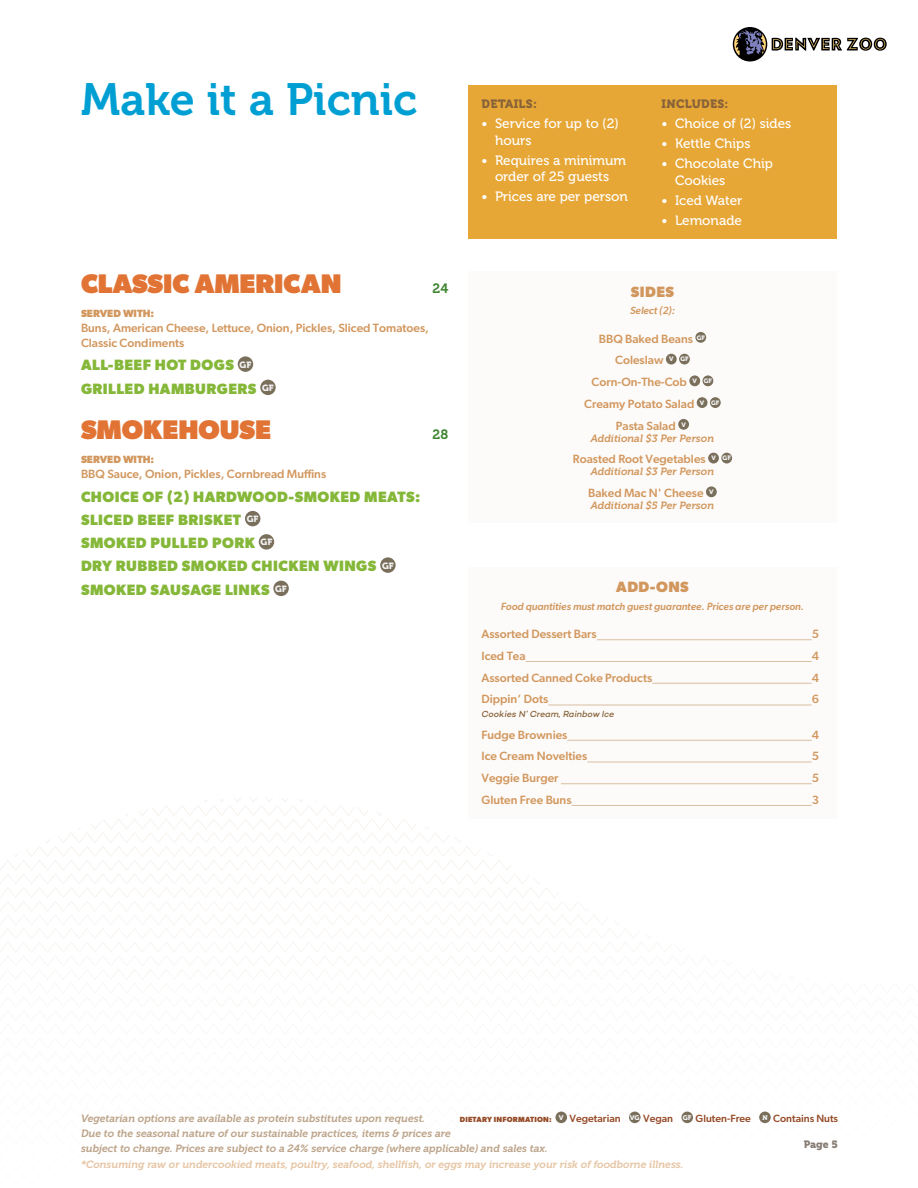
<style>
.page{position:relative;width:918px;height:1188px;background:#fff}
.page>*{position:absolute;margin:0;border:0;box-sizing:border-box;transform-origin:0 0}
.t1{font:45px "Museo 700";color:#009fd3}
.Category_Name{font:800 27px "Gibson";color:#e17434}
.Menu_Item{font:700 15px "Gibson";letter-spacing:.03em;color:#85b739}
.Add-ons{font:700 15px "Gibson";letter-spacing:.03em;color:#d2975e}
.t2{font:13.5px/16.5px "Museo 500";color:#fff}
.Category_Name-2{font:13.5px "Museo 700";color:#3d842f}
.Text_Small{font:500 12px "Gibson";color:#d2975e}
.Text_-_Small{font:500 12px/15px "Gibson";color:#d2975e}
.Details_Includes{font:12px "Museo 900";letter-spacing:.025em;color:#886239}
.t3{font:italic 10.5px/15px "Museo 700";color:#bca388}
.t4{font:italic 10.5px "Museo 700";color:#e6c5a4}
.Subtext{font:italic 500 10.5px "Gibson";color:#d2975e}
.t5{font:500 10.5px "Gibson";color:#964b28}
.Text_Small-2{font:italic 10.5px "Museo 700";color:#d2975e}
.Served_With_Choice_of{font:700 10.5px "Gibson";color:#d2975e}
.t6{font:10.5px "Museo 900";color:#867c73}
.Text_Small-3{font:italic 500 9px "Campton";letter-spacing:-.01em;color:#886239}
.t7{font:9px "Museo 900";letter-spacing:-.005em;color:#f3f4f6}
.t8{font:6.3px "Museo 900";letter-spacing:-.005em;color:#f3f4f6}
.s1{font-weight:700;font-size:7.5px}
</style>
<div class="page">
<svg style="left:733px;top:27px;width:34px;height:35px"></svg>
<svg style="left:734px;top:30px;width:32px;height:26px"></svg>
<svg style="left:772px;top:38px;width:115px;height:13px"></svg>
<svg style="left:0;top:797px;width:848px;height:327px"></svg>
<div style="left:555px;top:1112px;width:12px;height:11px;background:#7a6f5b;border-radius:50%"></div>
<div style="left:629px;top:1112px;width:12px;height:11px;background:#7a6f5b;border-radius:50%"></div>
<div style="left:681px;top:1112px;width:12px;height:11px;background:#7a6f5b;border-radius:50%"></div>
<div style="left:759px;top:1112px;width:12px;height:11px;background:#7a6f5b;border-radius:50%"></div>
<div style="left:468px;top:86px;width:369px;height:153px;background:#e7a736"></div>
<div style="left:238px;top:356px;width:15px;height:16px;background:#7a6f5b;border-radius:50%"></div>
<div style="left:260px;top:380px;width:16px;height:15px;background:#7a6f5b;border-radius:50%"></div>
<div style="left:245px;top:511px;width:15px;height:15px;background:#7a6f5b;border-radius:50%"></div>
<div style="left:259px;top:534px;width:15px;height:16px;background:#7a6f5b;border-radius:50%"></div>
<div style="left:380px;top:557px;width:16px;height:16px;background:#7a6f5b;border-radius:50%"></div>
<div style="left:273px;top:581px;width:16px;height:15px;background:#7a6f5b;border-radius:50%"></div>
<div style="left:468px;top:272px;width:369px;height:251px;background:#fcfbf9"></div>
<div style="left:695px;top:332px;width:11px;height:11px;background:#7a6f5b;border-radius:50%"></div>
<div style="left:666px;top:354px;width:11px;height:10px;background:#7a6f5b;border-radius:50%"></div>
<div style="left:679px;top:354px;width:11px;height:10px;background:#7a6f5b;border-radius:50%"></div>
<div style="left:689px;top:375px;width:11px;height:11px;background:#7a6f5b;border-radius:50%"></div>
<div style="left:703px;top:375px;width:10px;height:11px;background:#7a6f5b;border-radius:50%"></div>
<div style="left:697px;top:397px;width:11px;height:11px;background:#7a6f5b;border-radius:50%"></div>
<div style="left:710px;top:397px;width:11px;height:11px;background:#7a6f5b;border-radius:50%"></div>
<div style="left:678px;top:419px;width:11px;height:11px;background:#7a6f5b;border-radius:50%"></div>
<div style="left:708px;top:453px;width:11px;height:10px;background:#7a6f5b;border-radius:50%"></div>
<div style="left:721px;top:453px;width:11px;height:10px;background:#7a6f5b;border-radius:50%"></div>
<div style="left:706px;top:486px;width:11px;height:11px;background:#7a6f5b;border-radius:50%"></div>
<div style="left:468px;top:567px;width:369px;height:251px;background:#fcfbf9"></div>
<hr style="left:597px;top:639px;width:215px;height:1px;background:#d9bfa3">
<hr style="left:526px;top:661px;width:286px;height:1px;background:#d9bfa3">
<hr style="left:652px;top:683px;width:160px;height:1px;background:#d9bfa3">
<hr style="left:548px;top:705px;width:264px;height:1px;background:#d9bfa3">
<hr style="left:567px;top:740px;width:245px;height:1px;background:#d9bfa3">
<hr style="left:587px;top:762px;width:225px;height:1px;background:#d9bfa3">
<hr style="left:561px;top:783px;width:251px;height:1px;background:#d9bfa3">
<hr style="left:572px;top:805px;width:240px;height:1px;background:#d9bfa3">
<h1 class="t1" style="left:81px;top:74px;width:338px">Make it a Picnic</h1>
<p class="Category_Name" style="left:81px;top:268px;width:262px">CLASSIC AMERICAN</p>
<p class="Category_Name-2" style="left:433px;top:281px;width:17px">24</p>
<p class="Served_With_Choice_of" style="left:81px;top:307px;width:75px">SERVED WITH:</p>
<p class="Text_-_Small" style="left:81px;top:320px;width:350px">Buns, American Cheese, Lettuce, Onion, Pickles, Sliced Tomatoes,<br>Classic Condiments</p>
<p class="Menu_Item" style="left:81px;top:356px;width:154px">ALL-BEEF HOT DOGS</p>
<p class="t7" style="left:240px;top:359px;width:13px">GF</p>
<p class="Menu_Item" style="left:81px;top:379px;width:177px">GRILLED HAMBURGERS</p>
<p class="t7" style="left:262px;top:382px;width:13px">GF</p>
<p class="Category_Name" style="left:81px;top:414px;width:192px">SMOKEHOUSE</p>
<p class="Category_Name-2" style="left:432px;top:427px;width:18px">28</p>
<p class="Served_With_Choice_of" style="left:81px;top:453px;width:75px">SERVED WITH:</p>
<p class="Text_-_Small" style="left:81px;top:466px;width:247px">BBQ Sauce, Onion, Pickles, Cornbread Muffins</p>
<p class="Menu_Item" style="left:81px;top:487px;width:341px">CHOICE OF (2) HARDWOOD-SMOKED MEATS:</p>
<p class="Menu_Item" style="left:81px;top:511px;width:162px">SLICED BEEF BRISKET</p>
<p class="t7" style="left:247px;top:514px;width:13px">GF</p>
<p class="Menu_Item" style="left:81px;top:534px;width:175px">SMOKED PULLED PORK</p>
<p class="t7" style="left:261px;top:537px;width:13px">GF</p>
<p class="Menu_Item" style="left:81px;top:557px;width:297px">DRY RUBBED SMOKED CHICKEN WINGS</p>
<p class="t7" style="left:382px;top:560px;width:13px">GF</p>
<p class="Menu_Item" style="left:81px;top:580px;width:190px">SMOKED SAUSAGE LINKS</p>
<p class="t7" style="left:275px;top:583px;width:13px">GF</p>
<p class="Details_Includes" style="left:482px;top:97px;width:57px">DETAILS:</p>
<p class="t2" style="left:495px;top:115px;width:125px;text-indent:-14px">• Service for up to (2) hours</p>
<p class="t2" style="left:482px;top:152px;width:146px;text-align:center">• Requires a minimum order of 25 guests</p>
<p class="t2" style="left:482px;top:188px;width:148px">• Prices are per person</p>
<p class="Details_Includes" style="left:662px;top:97px;width:69px">INCLUDES:</p>
<p class="t2" style="left:662px;top:115px;width:131px">• Choice of (2) sides</p>
<p class="t2" style="left:662px;top:135px;width:91px">• Kettle Chips</p>
<p class="t2" style="left:675px;top:155px;width:99px;text-indent:-14px">• Chocolate Chip<br>Cookies</p>
<p class="t2" style="left:662px;top:192px;width:82px">• Iced Water</p>
<p class="t2" style="left:662px;top:212px;width:82px">• Lemonade</p>
<p class="Add-ons" style="left:631px;top:283px;width:45px">SIDES</p>
<p class="Subtext" style="left:630px;top:304px;width:46px">Select (2):</p>
<p class="Text_Small" style="left:599px;top:331px;width:96px">BBQ Baked Beans</p>
<p class="t8" style="left:697px;top:334px;width:10px">GF</p>
<p class="Text_Small" style="left:615px;top:353px;width:50px">Coleslaw</p>
<p class="t8" style="left:669px;top:356px;width:6px">V</p>
<p class="t8" style="left:680px;top:356px;width:10px">GF</p>
<p class="Text_Small" style="left:592px;top:375px;width:97px">Corn-On-The-Cob</p>
<p class="t8" style="left:693px;top:377px;width:6px">V</p>
<p class="t8" style="left:704px;top:377px;width:10px">GF</p>
<p class="Text_Small" style="left:584px;top:397px;width:112px">Creamy Potato Salad</p>
<p class="t8" style="left:700px;top:399px;width:6px">V</p>
<p class="t8" style="left:711px;top:399px;width:10px">GF</p>
<p class="Text_Small" style="left:616px;top:418px;width:61px">Pasta Salad</p>
<p class="t8" style="left:681px;top:421px;width:6px">V</p>
<p class="Text_Small-2" style="left:591px;top:432px;width:125px">Additional $3 Per Person</p>
<p class="Text_Small" style="left:573px;top:452px;width:134px">Roasted Root Vegetables</p>
<p class="t8" style="left:711px;top:455px;width:6px">V</p>
<p class="t8" style="left:723px;top:455px;width:10px">GF</p>
<p class="Text_Small-2" style="left:591px;top:466px;width:125px">Additional $3 Per Person</p>
<p class="Text_Small" style="left:588px;top:486px;width:117px">Baked Mac N' Cheese</p>
<p class="t8" style="left:709px;top:488px;width:6px">V</p>
<p class="Text_Small-2" style="left:591px;top:500px;width:125px">Additional $5 Per Person</p>
<p class="Add-ons" style="left:616px;top:578px;width:74px">ADD-ONS</p>
<p class="Subtext" style="left:501px;top:600px;width:305px">Food quantities must match guest guarantee. Prices are per person.</p>
<p class="Text_Small" style="left:482px;top:627px;width:117px">Assorted Dessert Bars</p>
<p class="Text_Small" style="left:812px;top:627px;width:9px">5</p>
<p class="Text_Small" style="left:482px;top:649px;width:46px">Iced Tea</p>
<p class="Text_Small" style="left:812px;top:649px;width:9px">4</p>
<p class="Text_Small" style="left:482px;top:670px;width:172px">Assorted Canned Coke Products</p>
<p class="Text_Small" style="left:812px;top:670px;width:9px">4</p>
<p class="Text_Small" style="left:482px;top:692px;width:68px">Dippin’ Dots</p>
<p class="Text_Small" style="left:812px;top:692px;width:9px">6</p>
<p class="Text_Small-3" style="left:482px;top:708px;width:134px">Cookies N’ Cream, Rainbow Ice</p>
<p class="Text_Small" style="left:482px;top:727px;width:87px">Fudge Brownies</p>
<p class="Text_Small" style="left:812px;top:727px;width:9px">4</p>
<p class="Text_Small" style="left:482px;top:749px;width:107px">Ice Cream Novelties</p>
<p class="Text_Small" style="left:812px;top:749px;width:9px">5</p>
<p class="Text_Small" style="left:482px;top:771px;width:79px">Veggie Burger</p>
<p class="Text_Small" style="left:812px;top:771px;width:9px">5</p>
<p class="Text_Small" style="left:482px;top:793px;width:92px">Gluten Free Buns</p>
<p class="Text_Small" style="left:812px;top:793px;width:9px">3</p>
<p class="t3" style="left:81px;top:1110px;width:468px">Vegetarian options are available as protein substitutes upon request.<br>Due to the seasonal nature of our sustainable practices, items &amp; prices are<br>subject to change. Prices are subject to a 24% service charge (where applicable) and sales tax.</p>
<p class="t5" style="left:460px;top:1112px;width:380px"><span class="s1">DIETARY INFORMATION:</span> <sup>V</sup> Vegetarian <sup>VG</sup> Vegan <sup>GF</sup> Gluten-Free <sup>N</sup> Contains Nuts</p>
<p class="t6" style="left:804px;top:1139px;width:36px">Page 5</p>
<p class="t4" style="left:81px;top:1159px;width:604px">*Consuming raw or undercookied meats, poultry, seafood, shellfish, or eggs may increase your risk of foodborne illness.</p>
</div>
